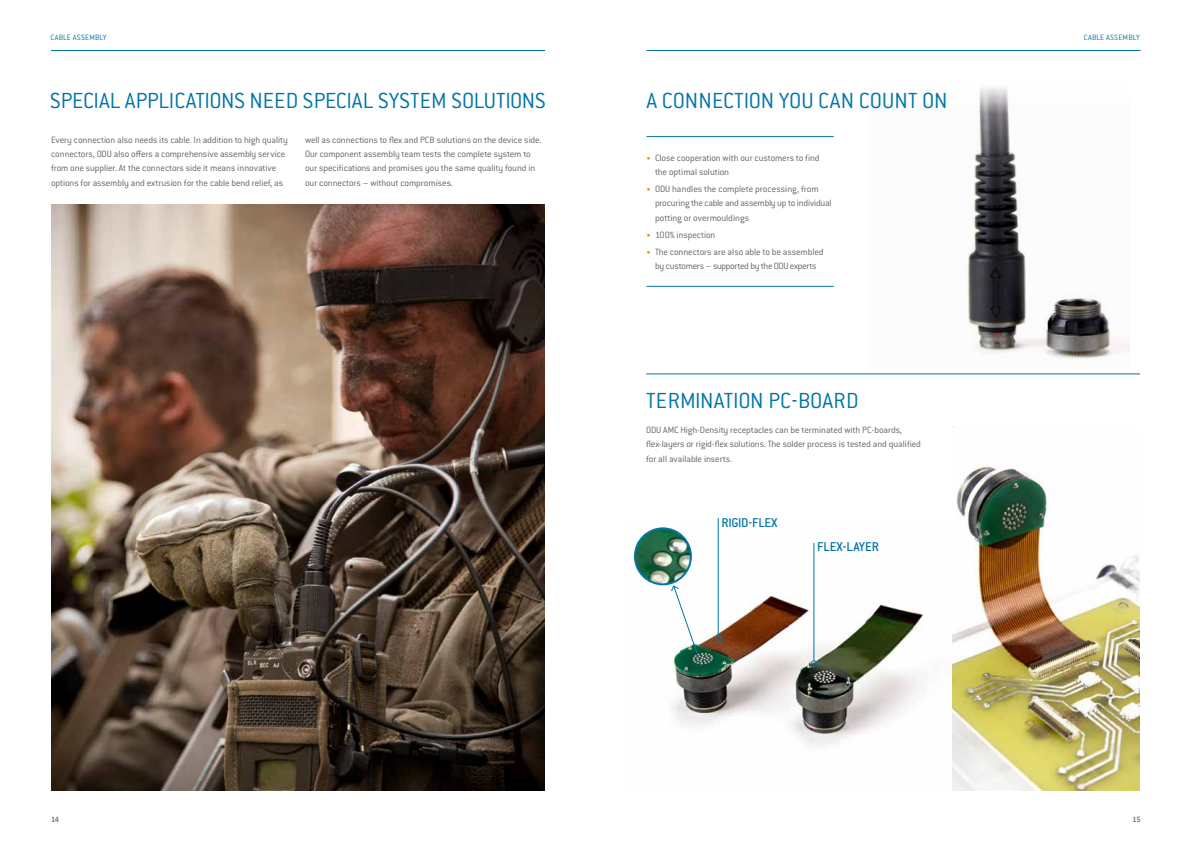
<style>
.page{position:relative;width:1191px;height:842px;background:#fff}
.page>*{position:absolute;margin:0;border:0;box-sizing:border-box;transform-origin:0 0}
.t1{font:300 24px "Conduit ITC Pro";color:#0075a6}
.t2{font:500 14px "Conduit ITC Pro";letter-spacing:-.025em;color:#0075a6}
.t3{font:300 10px/14.2px "Conduit ITC Pro";letter-spacing:-.01em;color:#626261}
.t4{font:300 8.5px "Conduit ITC Pro";letter-spacing:.02em;color:#0075a6}
.t5{font:500 8.5px "Conduit ITC Pro";color:#646466}
.s1{font-size:8.5px;color:#e08700}
</style>
<div class="page">
<hr style="left:51px;top:50px;width:494px;height:1px;background:#0075a6">
<hr style="left:646px;top:50px;width:494px;height:1px;background:#0075a6">
<img style="left:633px;top:518px;width:290px;height:229px">
<img style="left:952px;top:426px;width:188px;height:365px">
<img style="left:967px;top:87px;width:162px;height:272px">
<hr style="left:646px;top:136px;width:187px;height:1px;background:#0075a6">
<hr style="left:646px;top:286px;width:187px;height:1px;background:#0075a6">
<hr style="left:646px;top:373px;width:494px;height:1px;background:#0075a6">
<img style="left:51px;top:204px;width:493px;height:587px">
<div style="left:810px;top:660px;width:7px;height:7px;border:1px solid #0075a6;border-radius:50%"></div>
<hr style="left:813px;top:543px;width:1px;height:117px;background:#0075a6">
<div style="left:715px;top:635px;width:6px;height:7px;border:1px solid #0075a6;border-radius:50%"></div>
<hr style="left:717px;top:518px;width:1px;height:117px;background:#0075a6">
<svg style="left:670px;top:585px;width:29px;height:71px"></svg>
<img style="left:635px;top:528px;width:56px;height:56px;border-radius:28px">
<div style="left:634px;top:527px;width:58px;height:58px;border:2px solid #0075a6;border-radius:50%"></div>
<p class="t4" style="left:51px;top:33px;width:57px">Cable assembly</p>
<p class="t4" style="left:1083px;top:33px;width:57px">Cable assembly</p>
<h1 class="t1" style="left:50px;top:87px;width:498px">Special appli cations need special system solutions</h1>
<h1 class="t1" style="left:646px;top:87px;width:302px">A Connection you can cou nt on</h1>
<p class="t3" style="left:51px;top:133px;width:238px">Every connection also needs its cable. In addition to high quality connectors, ODU also offers a comprehensive assembly service from one supplier. At the connectors side it means innovative options for assembly and extrusion for the cable bend relief, as</p>
<p class="t3" style="left:305px;top:133px;width:238px">well as connections to flex and PCB solutions on the device side.<br>Our component assembly team tests the complete system to our specifications and promises you the same quality found in our connectors – without compromises.</p>
<p class="t3" style="left:655px;top:151px;width:166px;text-indent:-9px"><span class="s1">•</span> Close cooperation with our customers to find the optimal solution</p>
<p class="t3" style="left:655px;top:182px;width:178px;text-indent:-9px"><span class="s1">•</span> ODU handles the complete processing, from procuring the cable and assembly up to individual potting or overmouldings</p>
<p class="t3" style="left:646px;top:228px;width:70px"><span class="s1">•</span> 100% inspection</p>
<p class="t3" style="left:646px;top:245px;width:179px;text-align:center"><span class="s1">•</span> The connectors are also able to be assembled by customers – supported by the ODU experts</p>
<h1 class="t1" style="left:646px;top:387px;width:210px">Termination PC-Board</h1>
<p class="t3" style="left:646px;top:423px;width:276px">ODU AMC High-Density receptacles can be terminated with PC-boards, flex-layers or rigid-flex solutions. The solder process is tested and qualified for all available inserts.</p>
<h2 class="t2" style="left:721px;top:514px;width:58px">RIGID-FLEX</h2>
<h2 class="t2" style="left:817px;top:539px;width:8px">FLEX</h2>
<h2 class="t2" style="left:843px;top:539px;width:11px">-LAYER</h2>
<p class="t5" style="left:51px;top:815px;width:10px">14</p>
<p class="t5" style="left:1132px;top:815px;width:10px">15</p>
</div>
